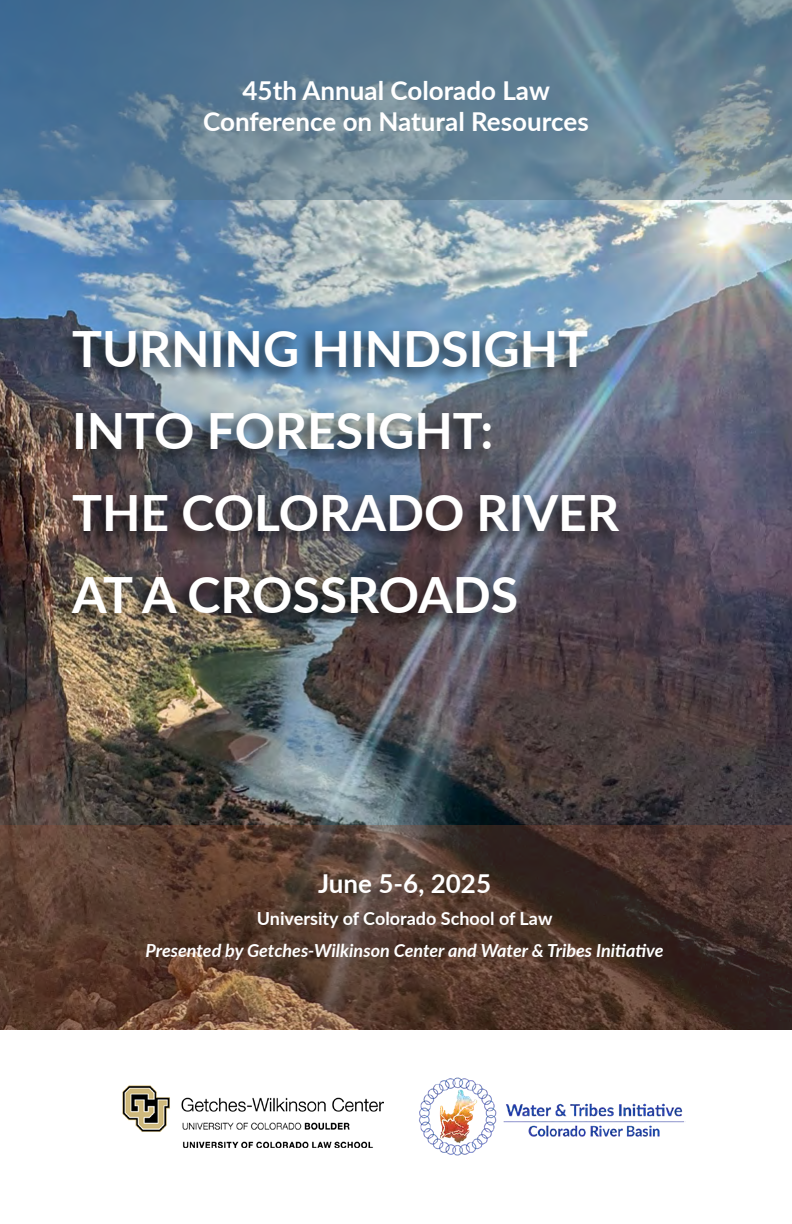
<style>
.page{position:relative;width:792px;height:1224px;background:#fff}
.page>*{position:absolute;margin:0;border:0;box-sizing:border-box;transform-origin:0 0}
.t1{font:700 50px/82px "Lato";color:#fff}
.t2{font:700 26px/31.2px "Lato";color:#fff;text-align:center}
.t3{font:italic 700 18px "Lato";color:#fff}
.t4{font:700 18px "Lato";color:#fff}
</style>
<div class="page">
<img style="left:0;top:200px;width:792px;height:625px">
<img style="left:122px;top:1085px;width:261px;height:63px">
<img style="left:419px;top:1077px;width:267px;height:79px">
<div style="left:56px;top:327px;width:567px;height:304px;background:#000;opacity:.75"></div>
<svg style="left:0;top:0;width:792px;height:200px;background:#618095"></svg>
<svg style="left:0;top:825px;width:792px;height:205px;background:#543a2e"></svg>
<p class="t2" style="left:203px;top:74px;width:387px">45th Annual Colorado Law<br>Conference on Natural Resources</p>
<h1 class="t1" style="left:72px;top:305px;width:549px">TURNING HINDSIGHT<br>INTO FORESIGHT:<br>THE COLORADO RIVER<br>AT A CROSSROADS</h1>
<p class="t2" style="left:318px;top:867px;width:174px">June 5-6, 2025</p>
<p class="t4" style="left:257px;top:905px;width:297px">University of Colorado School of Law</p>
<p class="t3" style="left:146px;top:937px;width:520px">Presented by Getches-Wilkinson Center and Water &amp; Tribes Initiative</p>
</div>
